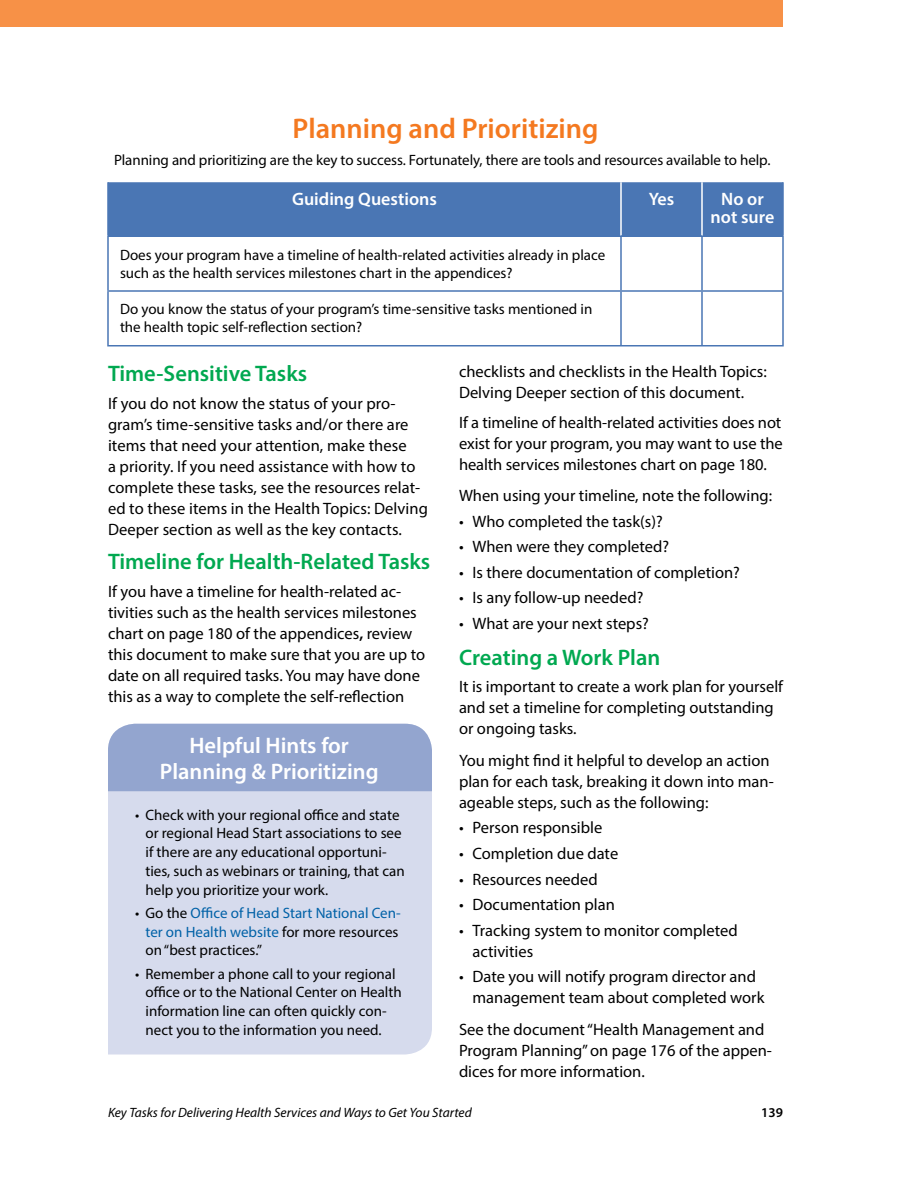
<style>
.page{position:relative;width:918px;height:1188px;background:#fff}
.page>*{position:absolute;margin:0;border:0;box-sizing:border-box;transform-origin:0 0}
.Table_title{font:600 28.5px "Myriad Pro";color:#f47920}
.Subhead_1{font:600 22.5px "Myriad Pro";color:#00a850}
.Sidebar_title{font:600 22.5px/25.5px "Myriad Pro";color:#fff;text-align:center}
.Table_header{font:600 18px/18px "Myriad Pro";color:#fff;text-align:center}
.Body_text{font:16.5px/21px "Myriad Pro";color:#000}
.Bullet_text{font:16.5px/21px "Myriad Pro";color:#000}
.Body_text_2{font:16.5px/21px "Myriad Pro";color:#000}
.Bullet_text_2{font:16.5px/21px "Myriad Pro";color:#000}
.Table_text_1{font:15px/18px "Myriad Pro";color:#000}
.Sidebar_bullet_text{font:15px/18.8px "Myriad Pro";color:#000}
.Sidebar_bullet_text-2{font:15px/18.8px "Myriad Pro";color:#0061a7}
.t1{font:italic 13.5px "Myriad Pro";color:#000}
.t2{font:600 13.5px "Myriad Pro";color:#000}
.s1{font-weight:600}
.s2{color:#000}
</style>
<div class="page">
<div style="left:0;top:0;width:783px;height:27px;background:#f79147"></div>
<div style="left:109px;top:182px;width:673px;height:54px;background:#4a76b4"></div>
<hr style="left:107px;top:182px;width:2px;height:54px;background:#4a76b4">
<hr style="left:782px;top:182px;width:2px;height:54px;background:#4a76b4">
<hr style="left:107px;top:236px;width:514px;height:1px;background:#4a76b4">
<hr style="left:702px;top:236px;width:82px;height:1px;background:#4a76b4">
<hr style="left:701px;top:182px;width:2px;height:54px;background:#fff">
<hr style="left:620px;top:182px;width:2px;height:54px;background:#fff">
<hr style="left:621px;top:236px;width:81px;height:1px;background:#4a76b4">
<hr style="left:107px;top:237px;width:2px;height:53px;background:#4a76b4">
<hr style="left:620px;top:237px;width:2px;height:53px;background:#4a76b4">
<hr style="left:701px;top:237px;width:2px;height:53px;background:#4a76b4">
<hr style="left:782px;top:237px;width:2px;height:53px;background:#4a76b4">
<hr style="left:107px;top:290px;width:514px;height:2px;background:#4a76b4">
<hr style="left:107px;top:292px;width:2px;height:53px;background:#4a76b4">
<hr style="left:621px;top:290px;width:81px;height:2px;background:#4a76b4">
<hr style="left:620px;top:292px;width:2px;height:53px;background:#4a76b4">
<hr style="left:702px;top:290px;width:82px;height:2px;background:#4a76b4">
<hr style="left:701px;top:292px;width:2px;height:53px;background:#4a76b4">
<hr style="left:782px;top:292px;width:2px;height:53px;background:#4a76b4">
<hr style="left:107px;top:345px;width:514px;height:1px;background:#4a76b4">
<hr style="left:621px;top:345px;width:81px;height:1px;background:#4a76b4">
<hr style="left:702px;top:345px;width:82px;height:1px;background:#4a76b4">
<div style="left:108px;top:791px;width:324px;height:263px;background:#d6dbed"></div>
<div style="left:108px;top:724px;width:324px;height:67px;background:#93a5cf"></div>
<h2 class="Table_title" style="left:293px;top:111px;width:307px">Planning and Prioritizing</h2>
<p class="Table_text_1" style="left:114px;top:150px;width:658px">Planning and prioritizing are the key to success. Fortunately, there are tools and resources available to help.</p>
<h1 class="Table_header" style="left:292px;top:189px;width:146px">Guiding Questions</h1>
<h1 class="Table_header" style="left:649px;top:189px;width:27px">Yes</h1>
<h1 class="Table_header" style="left:711px;top:189px;width:65px">No or not sure</h1>
<p class="Table_text_1" style="left:120px;top:245px;width:487px">Does your program have a timeline of health-related activities already in place such as the health services milestones chart in the appendices?</p>
<p class="Table_text_1" style="left:120px;top:300px;width:474px">Do you know the status of your program’s time-sensitive tasks mentioned in the health topic self-reflection section?</p>
<h2 class="Subhead_1" style="left:108px;top:360px;width:201px">Time-Sensitive Tasks</h2>
<p class="Body_text" style="left:108px;top:393px;width:322px">If you do not know the status of your pro&shy;gram’s time-sensitive tasks and/or there are items that need your attention, make these<br>a priority. If you need assistance with how to complete these tasks, see the resources relat&shy;ed to these items in the Health Topics: Delving Deeper section as well as the key contacts.</p>
<h2 class="Subhead_1" style="left:108px;top:548px;width:324px">Timeline for Health-Related Tasks</h2>
<p class="Body_text" style="left:108px;top:581px;width:319px">If you have a timeline for health-related ac&shy;tivities such as the health services milestones chart on page 180 of the appendices<span class="s1">,</span> review this document to make sure that you are up to date on all required tasks. You may have done this as a way to complete the self-reflection</p>
<h1 class="Sidebar_title" style="left:160px;top:732px;width:220px">Helpful Hints for<br>Planning &amp; Prioritizing</h1>
<p class="Sidebar_bullet_text" style="left:146px;top:805px;width:261px;text-indent:-10px">• Check with your regional office and state or regional Head Start associations to see if there are any educational opportuni&shy;ties, such as webinars or training, that can help you prioritize your work.</p>
<p class="Sidebar_bullet_text-2" style="left:146px;top:903px;width:257px;text-indent:-10px"><span class="s2">• Go the</span> Office of Head Start National Cen&shy;ter on Health website <span class="s2">for more resources on “best practices.”</span></p>
<p class="Sidebar_bullet_text" style="left:146px;top:964px;width:258px;text-indent:-10px">• Remember a phone call to your regional office or to the National Center on Health information line can often quickly con&shy;nect you to the information you need.</p>
<p class="Body_text" style="left:459px;top:361px;width:309px">checklists and checklists in the Health Topics:<br>Delving Deeper section of this document.</p>
<p class="Body_text" style="left:459px;top:412px;width:325px;text-align:justify">If a timeline of health-related activities does not exist for your program, you may want to use the health services milestones chart on page 180.</p>
<p class="Body_text_2" style="left:459px;top:485px;width:315px">When using your timeline, note the following:</p>
<p class="Bullet_text" style="left:459px;top:511px;width:205px">• Who completed the task(s)?</p>
<p class="Bullet_text" style="left:459px;top:536px;width:212px">• When were they completed?</p>
<p class="Bullet_text" style="left:459px;top:562px;width:282px">• Is there documentation of completion?</p>
<p class="Bullet_text" style="left:459px;top:587px;width:186px">• Is any follow-up needed?</p>
<p class="Bullet_text_2" style="left:459px;top:613px;width:191px">• What are your next steps?</p>
<h2 class="Subhead_1" style="left:459px;top:643px;width:203px">Creating a Work Plan</h2>
<p class="Body_text" style="left:459px;top:676px;width:326px">It is important to create a work plan for yourself and set a timeline for completing outstanding or ongoing tasks.</p>
<p class="Body_text_2" style="left:459px;top:750px;width:316px">You might find it helpful to develop an action plan for each task, breaking it down into man&shy;ageable steps, such as the following:</p>
<p class="Bullet_text" style="left:459px;top:817px;width:145px">• Person responsible</p>
<p class="Bullet_text" style="left:459px;top:843px;width:161px">• Completion due date</p>
<p class="Bullet_text" style="left:459px;top:868px;width:140px">• Resources needed</p>
<p class="Bullet_text" style="left:459px;top:894px;width:157px">• Documentation plan</p>
<p class="Bullet_text" style="left:472px;top:919px;width:267px;text-indent:-14px">• Tracking system to monitor completed activities</p>
<p class="Bullet_text_2" style="left:472px;top:966px;width:294px;text-indent:-14px">• Date you will notify program director and management team about completed work</p>
<p class="Body_text" style="left:459px;top:1018px;width:315px">See the document “Health Management and<br>Program Planning” on page 176 of the appen&shy;dices for more information.</p>
<p class="t1" style="left:108px;top:1104px;width:365px">Key Tasks for Delivering Health Services and Ways to Get You Started</p>
<p class="t2" style="left:761px;top:1104px;width:23px">139</p>
</div>
